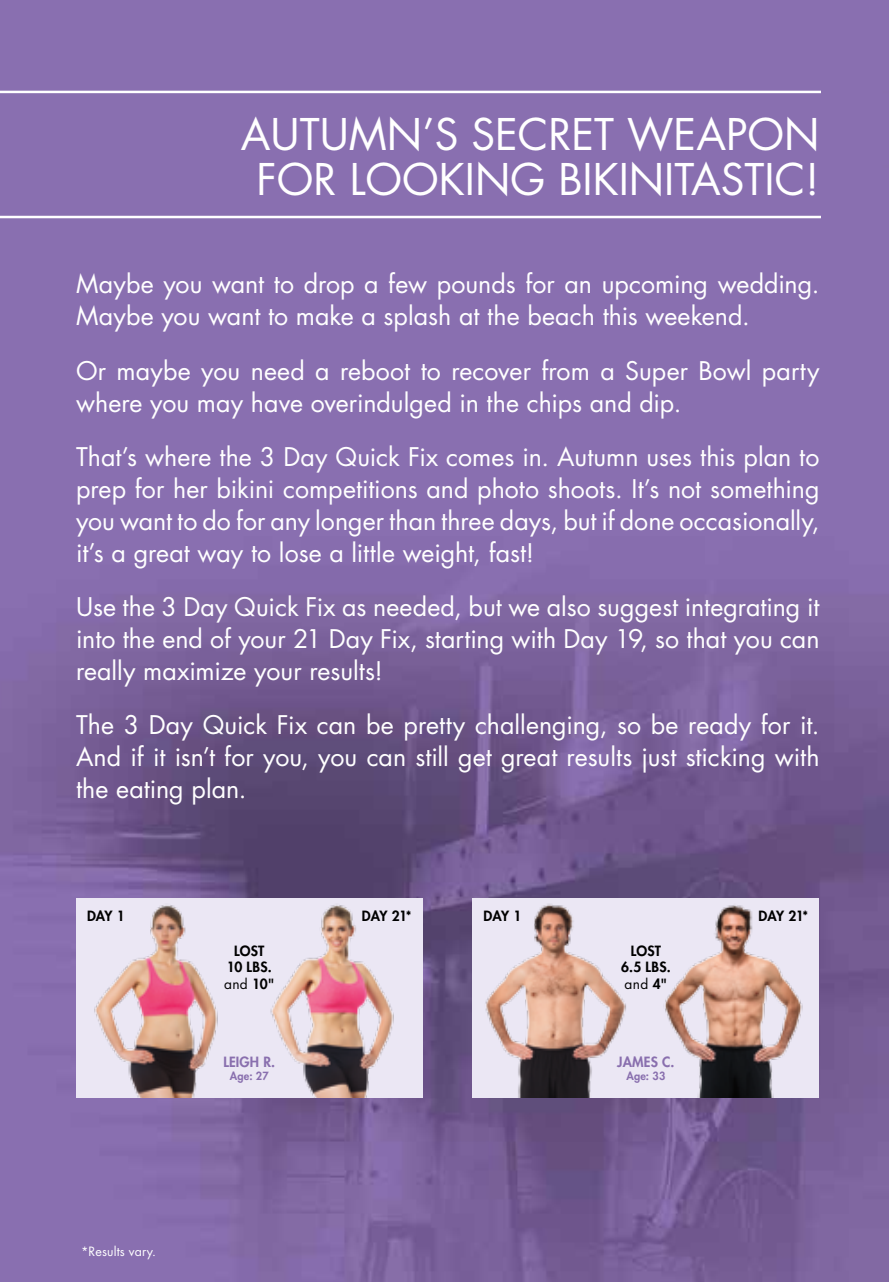
<style>
.page{position:relative;width:889px;height:1282px;background:#fff}
.page>*{position:absolute;margin:0;border:0;box-sizing:border-box;transform-origin:0 0}
.t1{font:42.5px/45px "Futura Std";color:#fff;text-align:center}
.t2{font:25px/32px "Futura Std";color:#fff;text-align:justify}
.t3{font:800 13.75px/16.5px "Futura Std";letter-spacing:-.005em;color:#000;text-align:center}
.t4{font:800 13.75px/16.5px "Futura Std";letter-spacing:.015em;color:#000;text-align:center}
.t5{font:800 13.75px "Futura Std";letter-spacing:.01em;color:#896fae}
.t6{font:12.5px "Futura Std";letter-spacing:.01em;color:#fff}
.t7{font:800 11px "Futura Std";letter-spacing:.01em;color:#896fae}
.s1{font-weight:400}
</style>
<div class="page">
<img style="left:0;top:0;width:889px;height:1282px">
<svg style="left:882px;top:91px;width:7px;height:2px"></svg>
<svg style="left:882px;top:165px;width:7px;height:3px"></svg>
<img style="left:76px;top:898px;width:162px;height:200px">
<img style="left:238px;top:898px;width:185px;height:200px">
<img style="left:473px;top:898px;width:165px;height:200px">
<img style="left:638px;top:898px;width:181px;height:200px">
<hr style="left:0;top:91px;width:821px;height:2px;background:#fff">
<hr style="left:0;top:216px;width:821px;height:2px;background:#fff">
<h1 class="t1" style="left:241px;top:112px;width:580px">AUTUMN’S SECRET WEAPON<br>FOR LOOKING BIKINITASTIC!</h1>
<p class="t2" style="left:76px;top:268px;width:745px">Maybe you want to drop a few pounds for an upcoming wedding.<br>Maybe you want to make a splash at the beach this weekend.</p>
<p class="t2" style="left:76px;top:355px;width:745px">Or maybe you need a reboot to recover from a Super Bowl party where you may have overindulged in the chips and dip.</p>
<p class="t2" style="left:76px;top:441px;width:745px">That’s where the 3 Day Quick Fix comes in. Autumn uses this plan to prep for her bikini competitions and photo shoots. It’s not something you want to do for any longer than three days, but if done occasionally, it’s a great way to lose a little weight, fast!</p>
<p class="t2" style="left:76px;top:591px;width:745px">Use the 3 Day Quick Fix as needed, but we also suggest integrating it into the end of your 21 Day Fix, starting with Day 19, so that you can really maximize your results!</p>
<p class="t2" style="left:76px;top:709px;width:745px">The 3 Day Quick Fix can be pretty challenging, so be ready for it.<br>And if it isn’t for you, you can still get great results just sticking with the eating plan.</p>
<p class="t3" style="left:87px;top:908px;width:39px">DAY 1</p>
<p class="t6" style="left:81px;top:1243px;width:77px">*Results vary.</p>
<p class="t4" style="left:224px;top:942px;width:52px">LOST<br>10 LBS. <span class="s1">and</span> 10"</p>
<p class="t5" style="left:223px;top:1053px;width:53px">LEIGH R.</p>
<p class="t7" style="left:230px;top:1068px;width:40px">Age: 27</p>
<p class="t3" style="left:362px;top:908px;width:51px">DAY 21*</p>
<p class="t3" style="left:484px;top:908px;width:39px">DAY 1</p>
<p class="t3" style="left:758px;top:908px;width:51px">DAY 21*</p>
<p class="t3" style="left:621px;top:942px;width:51px">LOST<br>6.5 LBS. <span class="s1">and</span> 4"</p>
<p class="t5" style="left:617px;top:1053px;width:59px">JAMES C.</p>
<p class="t7" style="left:626px;top:1068px;width:40px">Age: 33</p>
</div>
